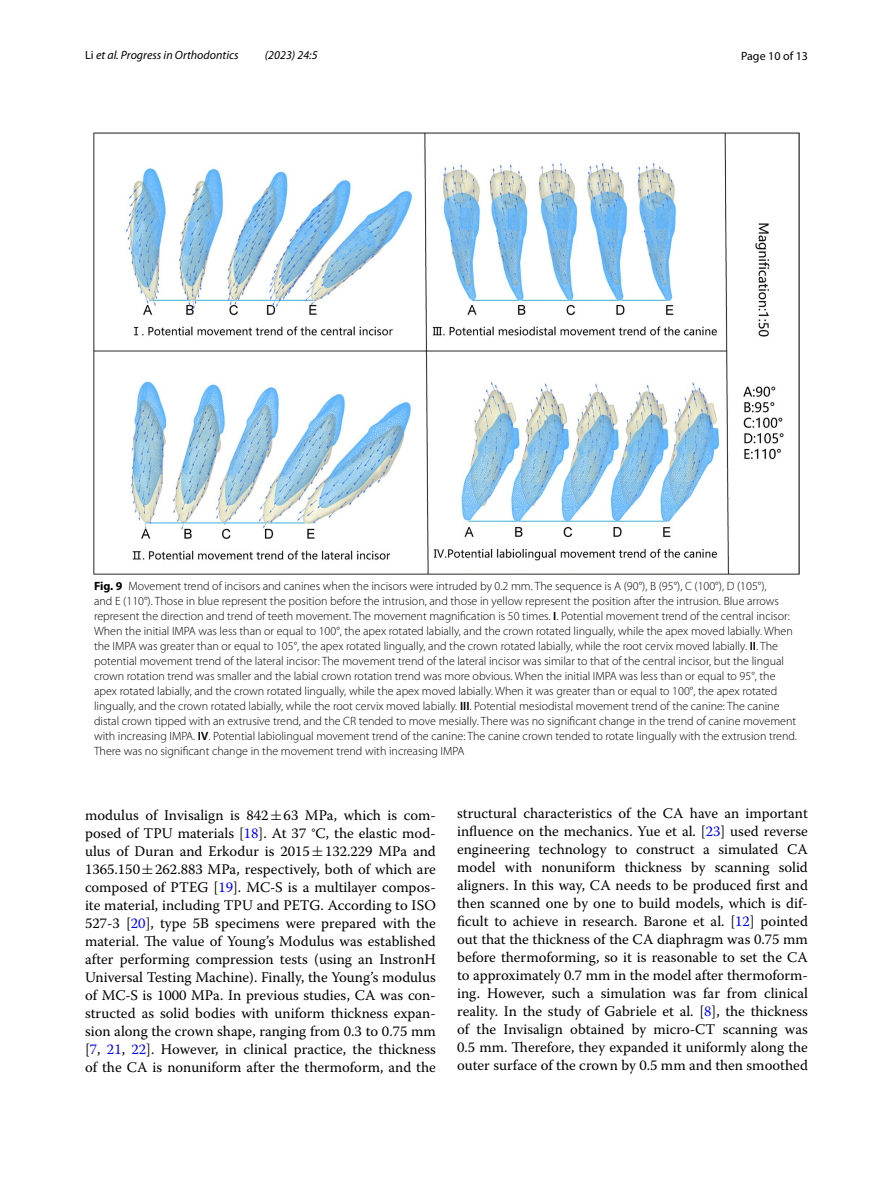
<style>
.page{position:relative;width:893px;height:1187px;background:#fff}
.page>*{position:absolute;margin:0;border:0;box-sizing:border-box;transform-origin:0 0}
.t1{font:14.7px/18px "Warnock Pro";color:#000;text-align:justify}
.t2{font:300 12px/15px "Myriad Pro";color:#000}
.t3{font:italic 12px "Myriad Pro";color:#000}
.t4{font:12px "Myriad Pro";color:#000}
.s1{font-style:normal}
.s2{font-weight:700}
.s3{font-weight:600}
.s4{font-family:"MTSY"}
.s5{color:#00f}
</style>
<div class="page">
<img style="left:94px;top:133px;width:705px;height:441px">
<p class="t3" style="left:85px;top:48px;width:155px"><span class="s1">Li</span> et al. Progress in Orthodontics</p>
<p class="t3" style="left:265px;top:48px;width:54px">(2023) 24:5</p>
<p class="t4" style="left:741px;top:48px;width:68px">Page 10 of 13</p>
<p class="t2" style="left:94px;top:578px;width:704px"><span class="s2">Fig. 9</span> Movement trend of incisors and canines when the incisors were intruded by 0.2 mm. The sequence is A (90°), B (95°), C (100°), D (105°),<br>and E (110°). Those in blue represent the position before the intrusion, and those in yellow represent the position after the intrusion. Blue arrows represent the direction and trend of teeth movement. The movement magnification is 50 times. <span class="s3">I</span>. Potential movement trend of the central incisor:<br>When the initial IMPA was less than or equal to 100°, the apex rotated labially, and the crown rotated lingually, while the apex moved labially. When the IMPA was greater than or equal to 105°, the apex rotated lingually, and the crown rotated labially, while the root cervix moved labially. <span class="s3">II</span>. The potential movement trend of the lateral incisor: The movement trend of the lateral incisor was similar to that of the central incisor, but the lingual crown rotation trend was smaller and the labial crown rotation trend was more obvious. When the initial IMPA was less than or equal to 95°, the apex rotated labially, and the crown rotated lingually, while the apex moved labially. When it was greater than or equal to 100°, the apex rotated lingually, and the crown rotated labially, while the root cervix moved labially. <span class="s3">III</span>. Potential mesiodistal movement trend of the canine: The canine distal crown tipped with an extrusive trend, and the CR tended to move mesially. There was no significant change in the trend of canine movement with increasing IMPA. <span class="s3">IV</span>. Potential labiolingual movement trend of the canine: The canine crown tended to rotate lingually with the extrusion trend.<br>There was no significant change in the movement trend with increasing IMPA</p>
<p class="t1" style="left:85px;top:805px;width:352px">modulus of Invisalign is 842<span class="s4">±</span>63 MPa, which is com&shy;posed of TPU materials [<span class="s5">18</span>]. At 37 °C, the elastic mod&shy;ulus of Duran and Erkodur is 2015<span class="s4">±</span>132.229 MPa and 1365.150<span class="s4">±</span>262.883 MPa, respectively, both of which are composed of PTEG [<span class="s5">19</span>]. MC-S is a multilayer compos&shy;ite material, including TPU and PETG. According to ISO 527-3 [<span class="s5">20</span>], type 5B specimens were prepared with the material. The value of Young’s Modulus was established after performing compression tests (using an InstronH Universal Testing Machine). Finally, the Young’s modulus of MC-S is 1000 MPa. In previous studies, CA was con&shy;structed as solid bodies with uniform thickness expan&shy;sion along the crown shape, ranging from 0.3 to 0.75 mm [<span class="s5">7</span>, <span class="s5">21</span>, <span class="s5">22</span>]. However, in clinical practice, the thickness of the CA is nonuniform after the thermoform, and the</p>
<p class="t1" style="left:457px;top:803px;width:352px">structural characteristics of the CA have an important influence on the mechanics. Yue et al. [<span class="s5">23</span>] used reverse engineering technology to construct a simulated CA model with nonuniform thickness by scanning solid aligners. In this way, CA needs to be produced first and then scanned one by one to build models, which is dif&shy;ficult to achieve in research. Barone et al. [<span class="s5">12</span>] pointed out that the thickness of the CA diaphragm was 0.75 mm before thermoforming, so it is reasonable to set the CA to approximately 0.7 mm in the model after thermoform&shy;ing. However, such a simulation was far from clinical reality. In the study of Gabriele et al. [<span class="s5">8</span>], the thickness of the Invisalign obtained by micro-CT scanning was 0.5 mm. Therefore, they expanded it uniformly along the outer surface of the crown by 0.5 mm and then smoothed</p>
</div>
